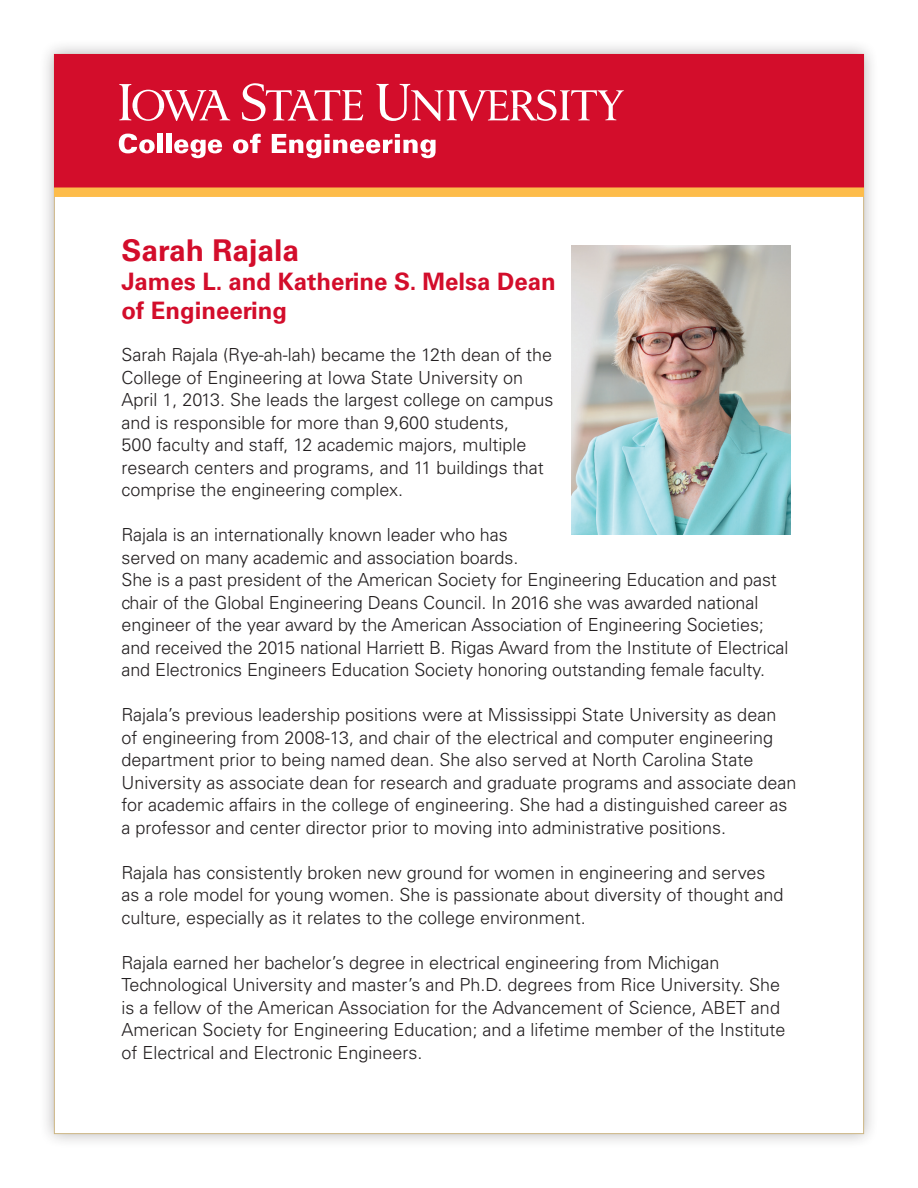
<style>
.page{position:relative;width:918px;height:1188px;background:#fff}
.page>*{position:absolute;margin:0;border:0;box-sizing:border-box;transform-origin:0 0}
.t1{font:700 30px "Univers LT Std";color:#d30d2b}
.t2{font:700 24px/28.8px "Univers LT Std";color:#d30d2b}
.t3{font:300 18px/22.5px "Univers LT Std";color:#231f20}
</style>
<div class="page">
<div style="left:39px;top:39px;width:840px;height:1110px;background:#231f20;opacity:.33"></div>
<div style="left:54px;top:54px;width:810px;height:1080px;background:#fff;border:1px solid #cdb684"></div>
<div style="left:54px;top:54px;width:810px;height:134px;background:#d30d2b"></div>
<svg style="left:119px;top:84px;width:111px;height:37px"></svg>
<svg style="left:242px;top:83px;width:121px;height:38px"></svg>
<svg style="left:376px;top:84px;width:248px;height:37px"></svg>
<svg style="left:119px;top:134px;width:36px;height:19px"></svg>
<div style="left:158px;top:134px;width:5px;height:19px;background:#fff"></div>
<div style="left:166px;top:134px;width:5px;height:19px;background:#fff"></div>
<svg style="left:174px;top:139px;width:48px;height:19px"></svg>
<svg style="left:233px;top:134px;width:28px;height:19px"></svg>
<svg style="left:272px;top:134px;width:164px;height:24px"></svg>
<div style="left:54px;top:187px;width:810px;height:10px;background:#fdbc4a"></div>
<img style="left:572px;top:246px;width:218px;height:288px">
<p class="t1" style="left:122px;top:233px;width:179px">Sarah Rajala</p>
<p class="t2" style="left:122px;top:268px;width:436px">James L. and Katherine S. Melsa Dean of Engineering</p>
<p class="t3" style="left:122px;top:344px;width:433px">Sarah Rajala (Rye-ah-lah) became the 12th dean of the College of Engineering at Iowa State University on April 1, 2013. She leads the largest college on campus and is responsible for more than 9,600 students,<br>500 faculty and staff, 12 academic majors, multiple research centers and programs, and 11 buildings that comprise the engineering complex.</p>
<p class="t3" style="left:122px;top:524px;width:669px">Rajala is an internationally known leader who has<br>served on many academic and association boards.<br>She is a past president of the American Society for Engineering Education and past chair of the Global Engineering Deans Council. In 2016 she was awarded national engineer of the year award by the American Association of Engineering Societies; and received the 2015 national Harriett B. Rigas Award from the Institute of Electrical and Electronics Engineers Education Society honoring outstanding female faculty.</p>
<p class="t3" style="left:122px;top:704px;width:676px">Rajala’s previous leadership positions were at Mississippi State University as dean of engineering from 2008-13, and chair of the electrical and computer engineering department prior to being named dean. She also served at North Carolina State University as associate dean for research and graduate programs and associate dean for academic affairs in the college of engineering. She had a distinguished career as a professor and center director prior to moving into administrative positions.</p>
<p class="t3" style="left:122px;top:861px;width:664px">Rajala has consistently broken new ground for women in engineering and serves as a role model for young women. She is passionate about diversity of thought and culture, especially as it relates to the college environment.</p>
<p class="t3" style="left:122px;top:951px;width:665px">Rajala earned her bachelor’s degree in electrical engineering from Michigan Technological University and master’s and Ph.D. degrees from Rice University. She is a fellow of the American Association for the Advancement of Science, ABET and American Society for Engineering Education; and a lifetime member of the Institute of Electrical and Electronic Engineers.</p>
</div>
